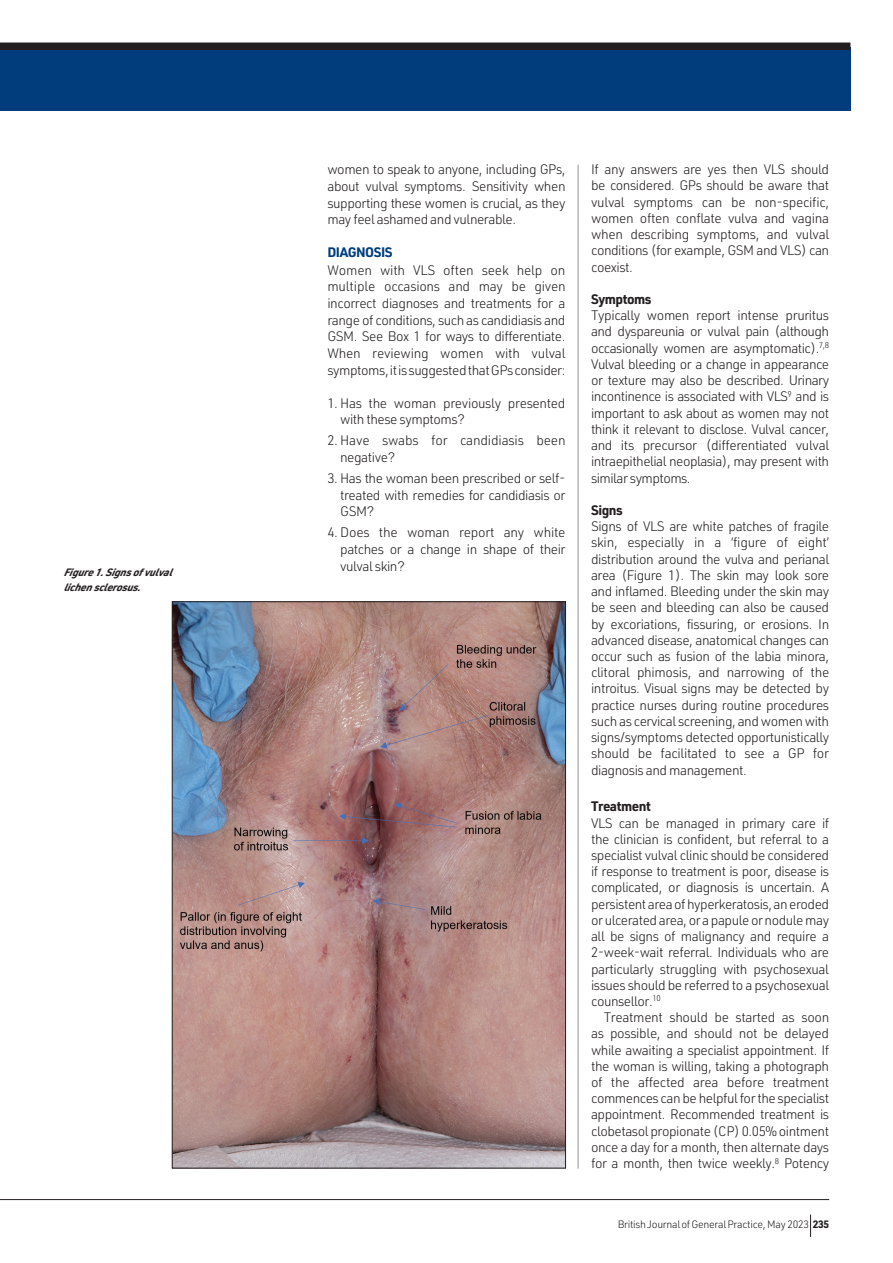
<style>
.page{position:relative;width:893px;height:1263px;background:#fff}
.page>*{position:absolute;margin:0;border:0;box-sizing:border-box;transform-origin:0 0}
.t1{font:300 13.5px/16.2px "URWDIN";letter-spacing:-.035em;color:#231f20;text-align:justify}
.t2{font:300 13.5px/16.6px "URWDIN";letter-spacing:-.015em;color:#231f20}
.t3{font:700 13.5px "URWDIN";letter-spacing:-.035em;color:#231f20}
.t4{font:700 13.5px "URWDIN";letter-spacing:-.035em;color:#013d7d}
.t5{font:300 10.5px "URWDIN";letter-spacing:-.025em;color:#231f20}
.t6{font:italic 700 10.5px/15px "URWDIN";color:#231f20}
.s1{font-weight:700}
</style>
<div class="page">
<hr style="left:578px;top:165px;width:1px;height:1004px;background:#939598">
<div style="left:0;top:48px;width:850px;height:63px;background:#013d7d"></div>
<div style="left:0;top:43px;width:850px;height:7px;background:#231f20"></div>
<hr style="left:0;top:1199px;width:829px;height:1px;background:#231f20">
<svg style="left:810px;top:1214px;width:1px;height:23px"></svg>
<img style="left:174px;top:603px;width:390px;height:563px">
<p class="t6" style="left:64px;top:564px;width:113px">Fig ure1.Signsofvulval lichensclerosus.</p>
<p class="t1" style="left:327px;top:161px;width:240px;line-height:16.6px">women to speak to anyone, including GPs, about vulval symptoms. Sensitivity when supporting these women is crucial, as they may feel ashamed and vulnerable.</p>
<p class="t4" style="left:327px;top:242px;width:67px">DIAGNOSIS</p>
<p class="t1" style="left:327px;top:261px;width:240px;line-height:16.6px">Women with VLS often seek help on multiple occasions and may be given incorrect diagnoses and treatments for a range of conditions, such as candidiasis and GSM. See Box 1 for ways to differentiate.<br>When reviewing women with vulval symptoms, it is suggested that GPs consider:</p>
<p class="t1" style="left:340px;top:394px;width:227px;line-height:16.6px;text-indent:-13px">1. Has the woman previously presented with these symptoms?</p>
<p class="t2" style="left:340px;top:432px;width:227px;text-indent:-13px">2. Have swabs for candidiasis been negative?</p>
<p class="t1" style="left:340px;top:469px;width:227px;line-height:16.6px;text-indent:-13px">3. Has the woman been prescribed or self&shy;treated with remedies for candidiasis or GSM?</p>
<p class="t1" style="left:340px;top:524px;width:227px;line-height:16.6px;text-indent:-13px">4. Does the woman report any white patches or a change in shape of their vulval skin?</p>
<p class="t1" style="left:591px;top:161px;width:240px">If any answers are yes then VLS should be considered. GPs should be aware that vulval symptoms can be non-specific, women often conflate vulva and vagina when describing symptoms, and vulval conditions (for example, GSM and VLS) can coexist.</p>
<p class="t3" style="left:591px;top:290px;width:62px">Symptoms</p>
<p class="t1" style="left:591px;top:307px;width:240px">Typically women report intense pruritus and dyspareunia or vulval pain (although occasionally women are asymptomatic).<sup>7,8<br></sup>Vulval bleeding or a change in appearance or texture may also be described. Urinary incontinence is associated with VLS<sup>9</sup> and is important to ask about as women may not think it relevant to disclose. Vulval cancer, and its precursor (differentiated vulval intraepithelial neoplasia), may present with similar symptoms.</p>
<p class="t3" style="left:591px;top:501px;width:33px">Signs</p>
<p class="t1" style="left:591px;top:518px;width:240px">Signs of VLS are white patches of fragile skin, especially in a ‘figure of eight’ distribution around the vulva and perianal area (Figure 1). The skin may look sore and inflamed. Bleeding under the skin may be seen and bleeding can also be caused by excoriations, fissuring, or erosions. In advanced disease, anatomical changes can occur such as fusion of the labia minora, clitoral phimosis, and narrowing of the introitus. Visual signs may be detected by practice nurses during routine procedures such as cervical screening, and women with signs/symptoms detected opportunistically should be facilitated to see a GP for diagnosis and management.</p>
<p class="t3" style="left:591px;top:797px;width:61px">Treatment</p>
<p class="t1" style="left:591px;top:814px;width:240px">VLS can be managed in primary care if the clinician is confident, but referral to a specialist vulval clinic should be considered if response to treatment is poor, disease is complicated, or diagnosis is uncertain. A persistent area of hyperkeratosis, an eroded or ulcerated area, or a papule or nodule may all be signs of malignancy and require a 2-week-wait referral. Individuals who are particularly struggling with psychosexual issues should be referred to a psychosexual counsellor.<sup>10</sup></p>
<p class="t1" style="left:591px;top:1009px;width:240px;text-indent:13px">Treatment should be started as soon as possible, and should not be delayed while awaiting a specialist appointment. If the woman is willing, taking a photograph of the affected area before treatment commences can be helpful for the specialist appointment. Recommended treatment is clobetasol propionate (CP) 0.05% ointment once a day for a month, then alternate days for a month, then twice weekly.<sup>8</sup> Potency</p>
<p class="t5" style="left:618px;top:1218px;width:213px">BritishJournalofGeneralPractice, May 2023 <span class="s1">235</span></p>
</div>
